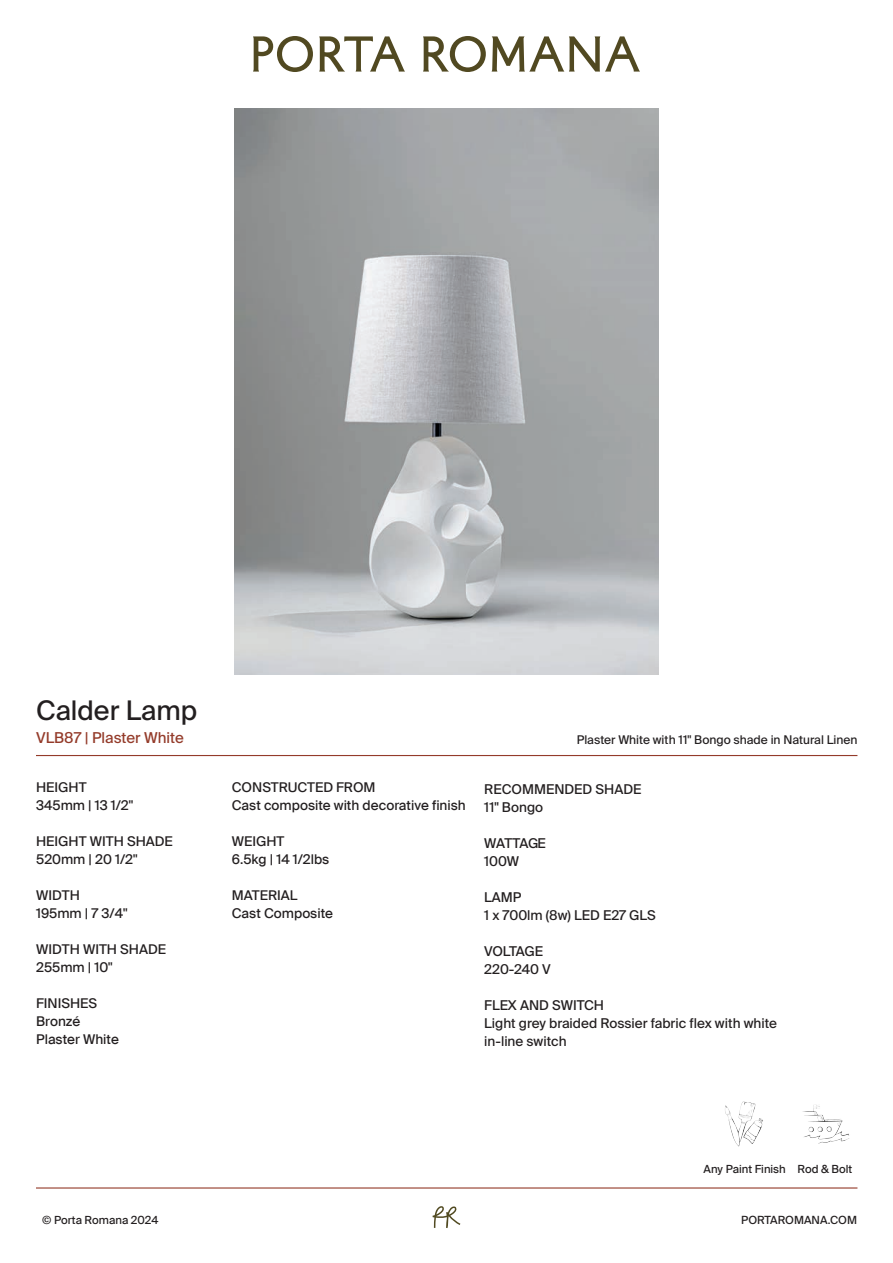
<style>
.page{position:relative;width:893px;height:1263px;background:#fff}
.page>*{position:absolute;margin:0;border:0;box-sizing:border-box;transform-origin:0 0}
.t1{font:27px "Suisse Intl";color:#231f20}
.t2{font:15px "Suisse Intl";color:#943b2a}
.t3{font:13.5px/18px "Suisse Intl";color:#231f20}
.t4{font:13.5px/18px "Suisse Intl";letter-spacing:-.025em;color:#231f20}
.t5{font:12px "Suisse Intl";color:#231f20}
.t6{font:11.25px "Suisse Intl";color:#231f20}
</style>
<div class="page">
<hr style="left:36px;top:755px;width:821px;height:1px;background:#943b2a">
<img style="left:234px;top:108px;width:425px;height:566px">
<svg style="left:253px;top:36px;width:60px;height:36px"></svg>
<svg style="left:319px;top:36px;width:86px;height:36px"></svg>
<svg style="left:423px;top:36px;width:63px;height:36px"></svg>
<svg style="left:492px;top:36px;width:148px;height:36px"></svg>
<svg style="left:433px;top:1206px;width:27px;height:22px"></svg>
<hr style="left:36px;top:1187px;width:821px;height:1px;background:#943b2a">
<img style="left:802px;top:1105px;width:47px;height:39px">
<img style="left:725px;top:1101px;width:38px;height:46px">
<h1 class="t1" style="left:36px;top:695px;width:163px">Calder Lamp</h1>
<p class="t2" style="left:36px;top:729px;width:149px">VLB87 | Plaster White</p>
<p class="t5" style="left:577px;top:733px;width:282px">Plaster White with 11" Bongo shade in Natural Linen</p>
<p class="t3" style="left:36px;top:778px;width:99px">HEIGHT<br>345mm | 13 1/2"</p>
<p class="t3" style="left:36px;top:832px;width:138px">HEIGHT WITH SHADE<br>520mm | 20 1/2"</p>
<p class="t3" style="left:36px;top:886px;width:93px">WIDTH<br>195mm | 7 3/4"</p>
<p class="t3" style="left:36px;top:940px;width:132px">WIDTH WITH SHADE<br>255mm | 10"</p>
<p class="t3" style="left:36px;top:994px;width:84px">FINISHES<br>Bronzé<br>Plaster White</p>
<p class="t6" style="left:42px;top:1214px;width:118px">© Porta Romana 2024</p>
<p class="t3" style="left:232px;top:778px;width:235px">CONSTRUCTED FROM<br>Cast composite with decorative finish</p>
<p class="t3" style="left:232px;top:832px;width:99px">WEIGHT<br>6.5kg | 14 1/2lbs</p>
<p class="t3" style="left:232px;top:886px;width:103px">MATERIAL<br>Cast Composite</p>
<p class="t3" style="left:484px;top:780px;width:159px">RECOMMENDED SHADE<br>11" Bongo</p>
<p class="t4" style="left:484px;top:834px;width:63px">WATTAGE<br>100W</p>
<p class="t3" style="left:484px;top:888px;width:173px">LAMP<br>1 x 700lm (8w) LED E27 GLS</p>
<p class="t4" style="left:484px;top:942px;width:68px">VOLTAGE<br>220-240 V</p>
<p class="t3" style="left:484px;top:996px;width:294px">FLEX AND SWITCH<br>Light grey braided Rossier fabric flex with white in-line switch</p>
<p class="t6" style="left:704px;top:1162px;width:150px">Any Paint Finish Rod &amp; Bolt</p>
<p class="t6" style="left:741px;top:1213px;width:117px">PORTAROMANA.COM</p>
</div>
